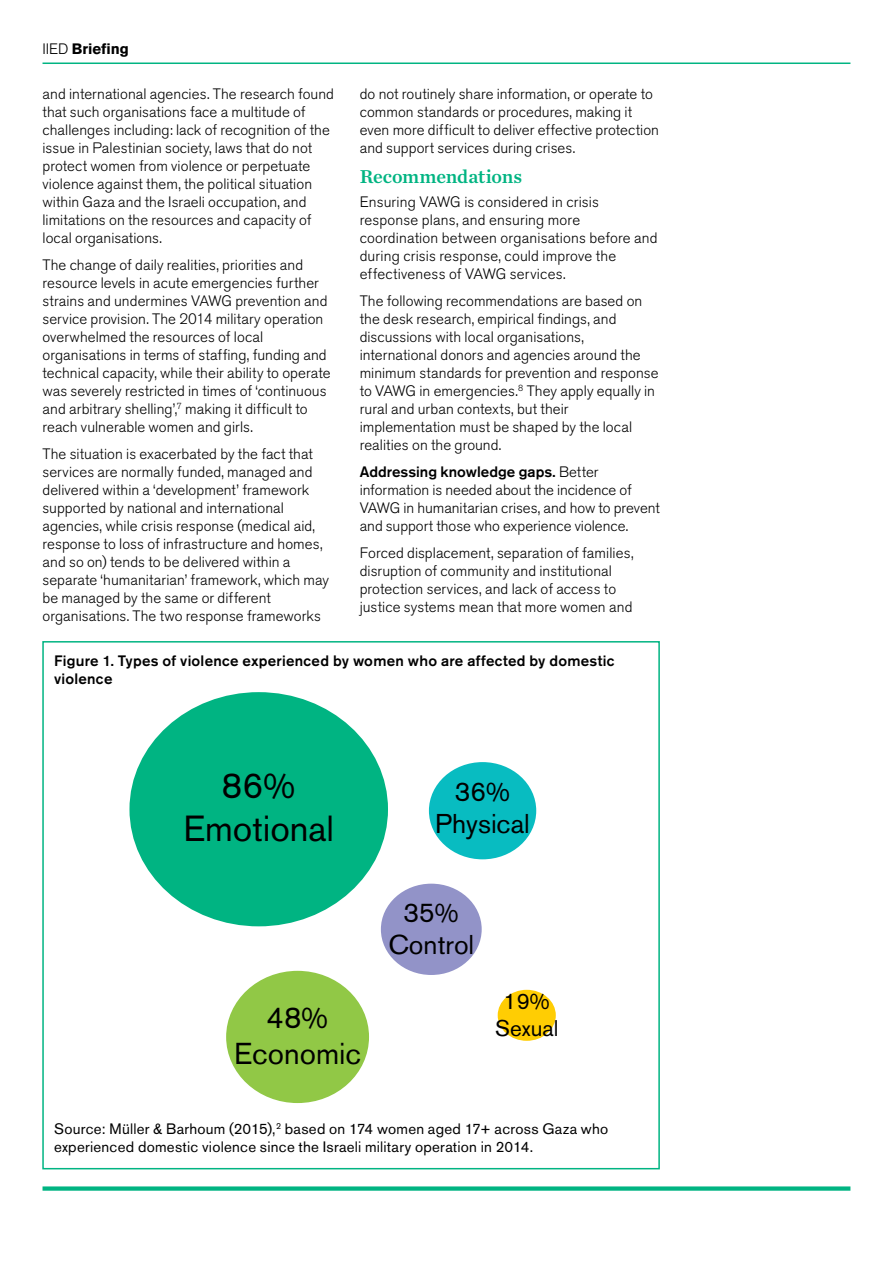
<style>
.page{position:relative;width:893px;height:1263px;background:#fff}
.page>*{position:absolute;margin:0;border:0;box-sizing:border-box;transform-origin:0 0}
.t1{font:36px/43.2px "Akzidenz Grotesk BE";color:#000;text-align:center}
.t2{font:30px/36px "Akzidenz Grotesk BE";color:#000;text-align:center}
.t3{font:27px/32.4px "Akzidenz Grotesk BE";color:#000;text-align:center}
.t4{font:22.5px/27px "Akzidenz Grotesk BE";color:#000;text-align:center}
.t5{font:19.5px "Chronicle Text G1 Semi";letter-spacing:-.01em;color:#00b482}
.t6{font:300 15px/18px "Akzidenz Grotesk BE";letter-spacing:.005em;color:#000}
.t7{font:15px/18px "Akzidenz Grotesk BE";letter-spacing:.02em;color:#000}
.t8{font:500 15px/18px "Akzidenz Grotesk BE";letter-spacing:.02em;color:#000}
.t9{font:700 15px "Akzidenz Grotesk BE";letter-spacing:-.005em;color:#000}
.s1{font-weight:300}
.s2{font-weight:500}
</style>
<div class="page">
<hr style="left:43px;top:63px;width:807px;height:1px;background:#00b482">
<div style="left:43px;top:1186px;width:807px;height:5px;background:#00b482"></div>
<div style="left:129px;top:692px;width:259px;height:234px;background:#00b482;border-radius:50%"></div>
<div style="left:226px;top:971px;width:143px;height:132px;background:#91c846;border-radius:50%"></div>
<div style="left:381px;top:884px;width:101px;height:91px;background:#9293c8;border-radius:50%"></div>
<div style="left:429px;top:762px;width:107px;height:97px;background:#08bcc1;border-radius:50%"></div>
<div style="left:498px;top:990px;width:58px;height:51px;background:#ffcd03;border-radius:50%"></div>
<div style="left:42px;top:641px;width:618px;height:528px;border:2px solid #00b482"></div>
<p class="t9" style="left:43px;top:40px;width:88px"><span class="s1">IIED</span> Briefing</p>
<p class="t6" style="left:43px;top:85px;width:293px">and international agencies. The research found that such organisations face a multitude of challenges including: lack of recognition of the issue in Palestinian society, laws that do not protect women from violence or perpetuate violence against them, the political situation within Gaza and the Israeli occupation, and limitations on the resources and capacity of local organisations.</p>
<p class="t6" style="left:43px;top:256px;width:290px">The change of daily realities, priorities and resource levels in acute emergencies further strains and undermines VAWG prevention and service provision. The 2014 military operation overwhelmed the resources of local organisations in terms of staffing, funding and technical capacity, while their ability to operate was severely restricted in times of ‘continuous and arbitrary shelling’,<sup>7</sup> making it difficult to reach vulnerable women and girls.</p>
<p class="t6" style="left:43px;top:445px;width:288px">The situation is exacerbated by the fact that services are normally funded, managed and delivered within a ‘development’ framework supported by national and international agencies, while crisis response (medical aid, response to loss of infrastructure and homes, and so on) tends to be delivered within a separate ‘humanitarian’ framework, which may be managed by the same or different organisations. The two response frameworks</p>
<p class="t6" style="left:360px;top:85px;width:301px">do not routinely share information, or operate to common standards or procedures, making it even more difficult to deliver effective protection and support services during crises.</p>
<h3 class="t5" style="left:360px;top:161px;width:164px">Recommendations</h3>
<p class="t6" style="left:360px;top:193px;width:300px">Ensuring VAWG is considered in crisis response plans, and ensuring more coordination between organisations before and during crisis response, could improve the effectiveness of VAWG services.</p>
<p class="t6" style="left:360px;top:292px;width:300px">The following recommendations are based on the desk research, empirical findings, and discussions with local organisations, international donors and agencies around the minimum standards for prevention and response to VAWG in emergencies.<sup>8</sup> They apply equally in rural and urban contexts, but their implementation must be shaped by the local realities on the ground.</p>
<p class="t6" style="left:360px;top:463px;width:302px"><span class="s2">Addressing knowledge gaps.</span> Better information is needed about the incidence of VAWG in humanitarian crises, and how to prevent and support those who experience violence.</p>
<p class="t6" style="left:360px;top:544px;width:275px">Forced displacement, separation of families, disruption of community and institutional protection services, and lack of access to justice systems mean that more women and</p>
<p class="t8" style="left:54px;top:651px;width:562px">Figure 1. Types of violence experienced by women who are affected by domestic violence</p>
<h1 class="t1" style="left:183px;top:764px;width:152px">86%<br>Emotional</h1>
<h3 class="t3" style="left:435px;top:775px;width:96px">36%<br>Physical</h3>
<h2 class="t2" style="left:234px;top:999px;width:128px">48%<br>Economic</h2>
<h3 class="t3" style="left:388px;top:896px;width:87px">35%<br>Control</h3>
<h3 class="t4" style="left:495px;top:987px;width:65px">19%<br>Sexual</h3>
<p class="t7" style="left:54px;top:1120px;width:556px">Source: Müller &amp; Barhoum (2015),<sup>2</sup> based on 174 women aged 17+ across Gaza who experienced domestic violence since the Israeli military operation in 2014.</p>
</div>
